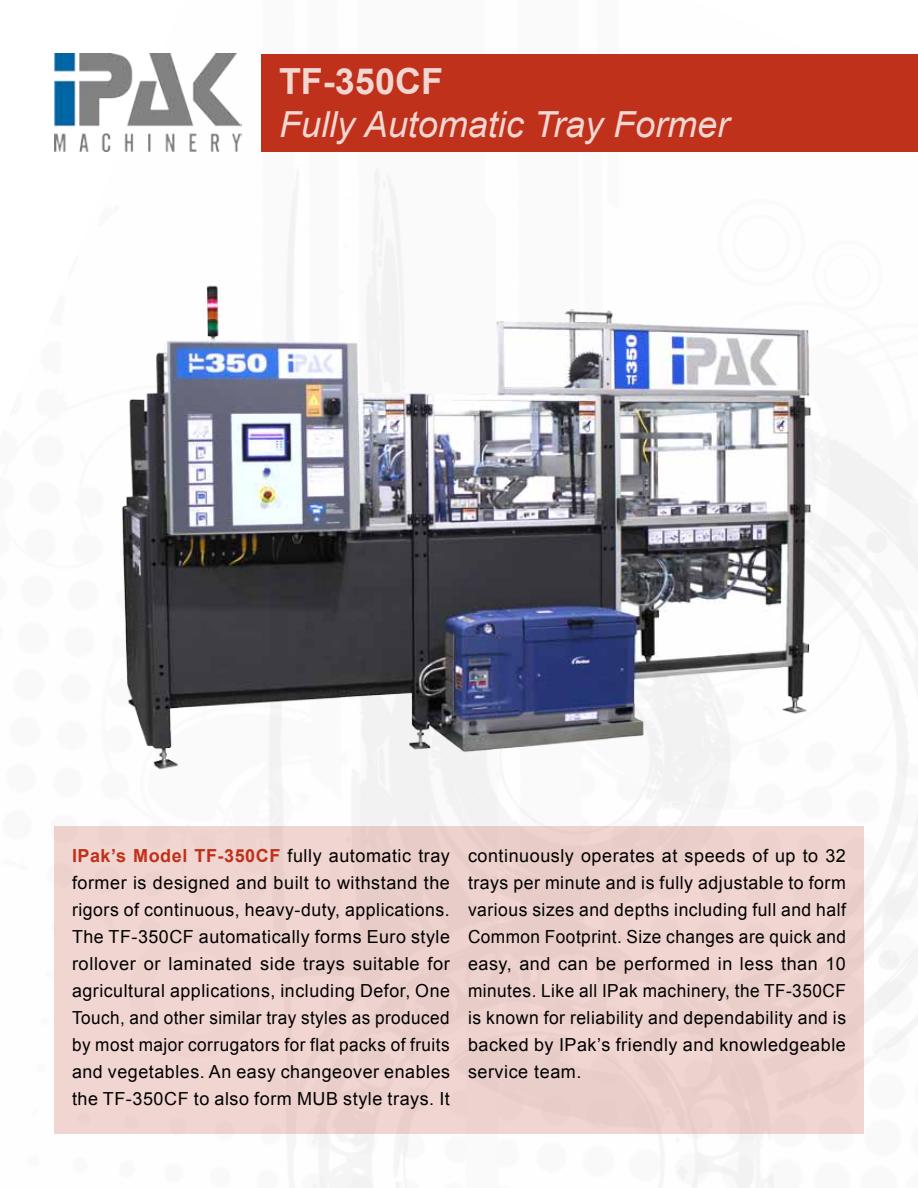
<style>
.page{position:relative;width:918px;height:1188px;background:#fff}
.page>*{position:absolute;margin:0;border:0;box-sizing:border-box;transform-origin:0 0}
.t1{font:italic 36px "Arial";color:#f2d6d1}
.t2{font:700 36px "Arial";color:#f2d6d1}
.t3{font:18px/27px "Arial";letter-spacing:.03em;color:#000;text-align:justify}
.s1{font-weight:700;color:#bf311a}
</style>
<div class="page">
<img style="left:54px;top:53px;width:864px;height:1135px">
<div style="left:54px;top:826px;width:810px;height:308px;background:#eed2ce"></div>
<img style="left:54px;top:54px;width:187px;height:97px">
<div style="left:261px;top:54px;width:657px;height:97px;background:#bf311a"></div>
<img style="left:72px;top:241px;width:791px;height:560px">
<h1 class="t2" style="left:279px;top:58px;width:166px">TF-350CF</h1>
<h1 class="t1" style="left:279px;top:101px;width:452px">Fully Automatic Tray Former</h1>
<p class="t3" style="left:72px;top:842px;width:380px"><span class="s1">IPak’s Model TF-350CF</span> fully automatic tray former is designed and built to withstand the rigors of continuous, heavy-duty, applications.<br>The TF-350CF automatically forms Euro style rollover or laminated side trays suitable for agricultural applications, including Defor, One Touch, and other similar tray styles as produced by most major corrugators for flat packs of fruits and vegetables. An easy changeover enables the TF-350CF to also form MUB style trays. It</p>
<p class="t3" style="left:468px;top:842px;width:380px">continuously operates at speeds of up to 32 trays per minute and is fully adjustable to form various sizes and depths including full and half Common Footprint. Size changes are quick and easy, and can be performed in less than 10 minutes. Like all IPak machinery, the TF-350CF is known for reliability and dependability and is backed by IPak’s friendly and knowledgeable service team.</p>
</div>
